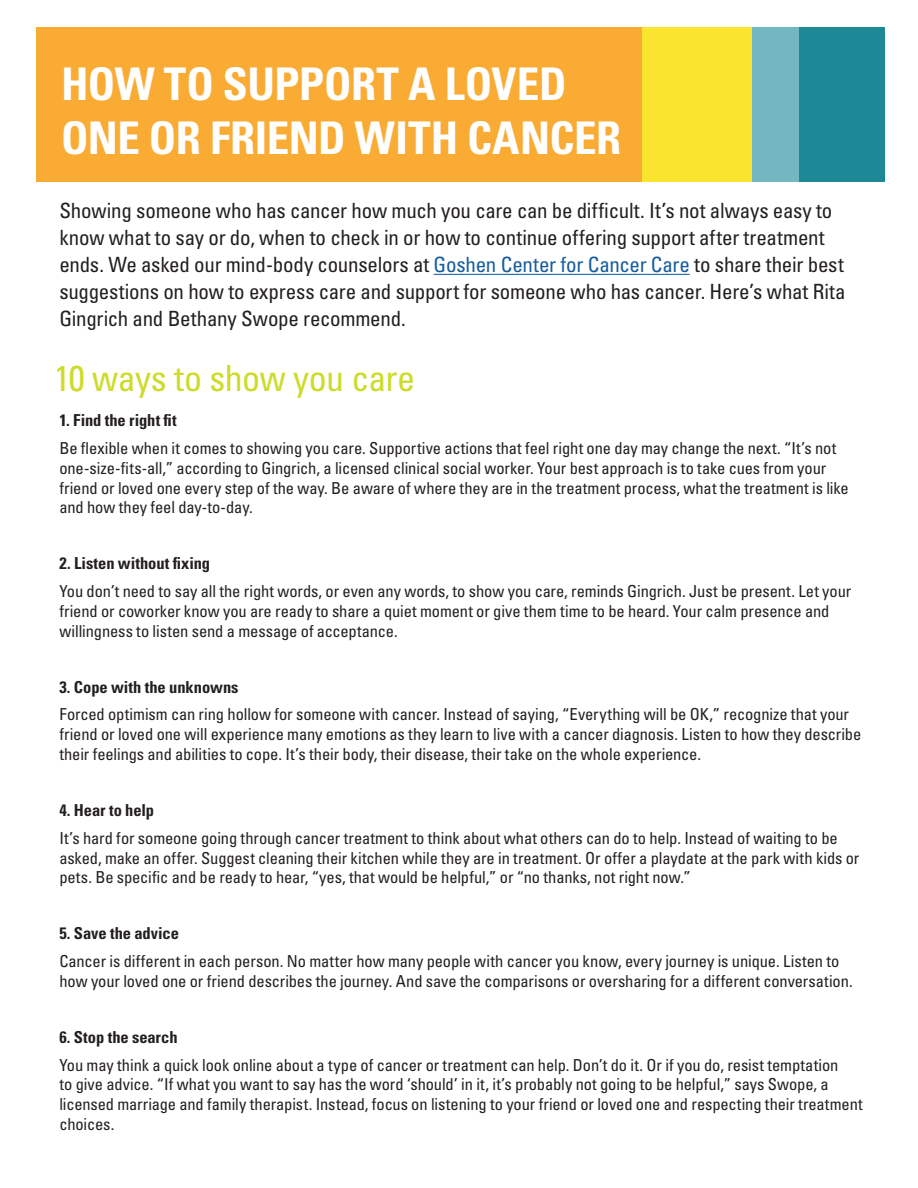
<style>
.page{position:relative;width:918px;height:1188px;background:#fff}
.page>*{position:absolute;margin:0;border:0;box-sizing:border-box;transform-origin:0 0}
.Body_Head{font:700 condensed 45px/54px "Univers LT Std";letter-spacing:-.01em;color:#fff}
.Body_Copy{font:condensed 36px "Univers LT Std";letter-spacing:-.015em;color:#cddc28}
.Body_Copy-2{font:condensed 21px/27px "Univers LT Std";letter-spacing:-.01em;color:#231f20}
.Body_Copy-3{font:condensed 16.5px/19.8px "Univers LT Std";letter-spacing:-.005em;color:#231f20}
.Body_Copy-4{font:700 condensed 16.5px "Univers LT Std";letter-spacing:-.005em;color:#231f20}
.s1{color:#175d9e}
</style>
<div class="page">
<div style="left:36px;top:27px;width:849px;height:154px;background:#f9ab33"></div>
<div style="left:796px;top:27px;width:89px;height:154px;background:#1d8896"></div>
<div style="left:750px;top:27px;width:49px;height:154px;background:#73b8c1"></div>
<div style="left:643px;top:27px;width:109px;height:154px;background:#fae42e"></div>
<hr style="left:434px;top:274px;width:256px;height:1px;background:#175d9e">
<p class="Body_Head" style="left:61px;top:57px;width:562px">HOW TO SUPPORT A LOVED<br>ONE OR FRIEND WITH CANCER</p>
<p class="Body_Copy-2" style="left:59px;top:197px;width:788px">Showing someone who has cancer how much you care can be difficult. It’s not always easy to know what to say or do, when to check in or how to continue offering support after treatment ends. We asked our mind-body counselors at <span class="s1">Goshen Center for Cancer Care</span> to share their best suggestions on how to express care and support for someone who has cancer. Here’s what Rita Gingrich and Bethany Swope recommend.</p>
<p class="Body_Copy" style="left:54px;top:355px;width:363px">10 ways to show you care</p>
<p class="Body_Copy-4" style="left:59px;top:410px;width:119px">1. Find the right fit</p>
<p class="Body_Copy-3" style="left:59px;top:438px;width:791px">Be flexible when it comes to showing you care. Supportive actions that feel right one day may change the next. “It’s not one-size-fits-all,” according to Gingrich, a licensed clinical social worker. Your best approach is to take cues from your friend or loved one every step of the way. Be aware of where they are in the treatment process, what the treatment is like and how they feel day-to-day.</p>
<p class="Body_Copy-4" style="left:59px;top:553px;width:152px">2. Listen without fixing</p>
<p class="Body_Copy-3" style="left:59px;top:581px;width:793px">You don’t need to say all the right words, or even any words, to show you care, reminds Gingrich. Just be present. Let your friend or coworker know you are ready to share a quiet moment or give them time to be heard. Your calm presence and willingness to listen send a message of acceptance.</p>
<p class="Body_Copy-4" style="left:59px;top:677px;width:181px">3. Cope with the unknowns</p>
<p class="Body_Copy-3" style="left:59px;top:704px;width:803px">Forced optimism can ring hollow for someone with cancer. Instead of saying, “Everything will be OK,” recognize that your friend or loved one will experience many emotions as they learn to live with a cancer diagnosis. Listen to how they describe their feelings and abilities to cope. It’s their body, their disease, their take on the whole experience.</p>
<p class="Body_Copy-4" style="left:59px;top:800px;width:96px">4. Hear to help</p>
<p class="Body_Copy-3" style="left:59px;top:828px;width:802px">It’s hard for someone going through cancer treatment to think about what others can do to help. Instead of waiting to be asked, make an offer. Suggest cleaning their kitchen while they are in treatment. Or offer a playdate at the park with kids or pets. Be specific and be ready to hear, “yes, that would be helpful,” or “no thanks, not right now.”</p>
<p class="Body_Copy-4" style="left:59px;top:923px;width:121px">5. Save the advice</p>
<p class="Body_Copy-3" style="left:59px;top:951px;width:795px">Cancer is different in each person. No matter how many people with cancer you know, every journey is unique. Listen to how your loved one or friend describes the journey. And save the comparisons or oversharing for a different conversation.</p>
<p class="Body_Copy-4" style="left:59px;top:1027px;width:120px">6. Stop the search</p>
<p class="Body_Copy-3" style="left:59px;top:1055px;width:805px">You may think a quick look online about a type of cancer or treatment can help. Don’t do it. Or if you do, resist temptation<br>to give advice. “If what you want to say has the word ‘should’ in it, it’s probably not going to be helpful,” says Swope, a licensed marriage and family therapist. Instead, focus on listening to your friend or loved one and respecting their treatment choices.</p>
</div>
